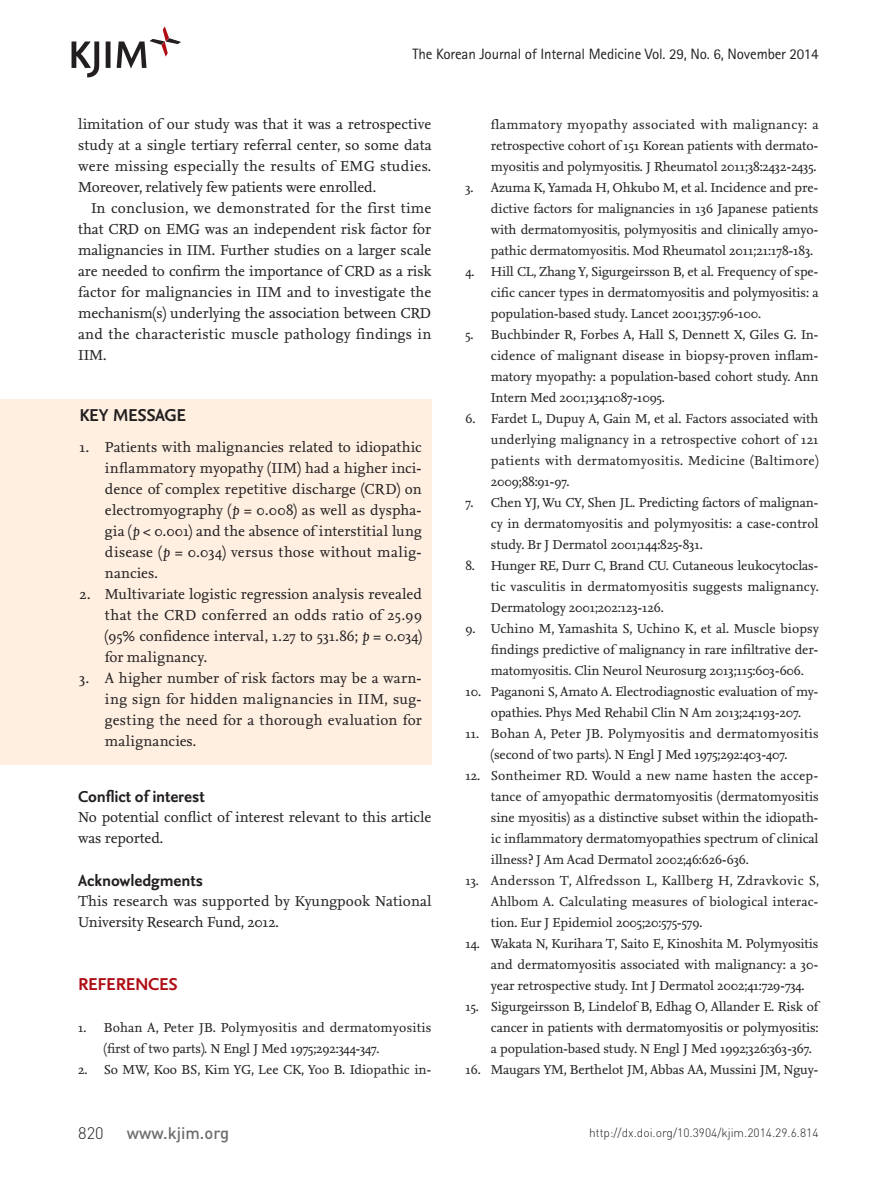
<style>
.page{position:relative;width:894px;height:1193px;background:#fff}
.page>*{position:absolute;margin:0;border:0;box-sizing:border-box;transform-origin:0 0}
.제목1{font:700 18px "Nexus Sans";letter-spacing:-.025em;color:#b00d15}
.키메세지제목{font:700 18px "Nexus Sans";letter-spacing:-.02em;color:#231f20}
.제목2{font:700 16.5px "Nexus Sans";letter-spacing:-.01em;color:#231f20}
.t1{font:500 16.5px "DIN Pro";color:#6c6d70}
.t2{font:300 16.5px "DIN Pro";color:#231f20}
.들였쓰기_본문{font:15px/21px "Nexus Serif";letter-spacing:.015em;color:#231f20;text-align:justify}
.제목밑본문{font:15px/21px "Nexus Serif";letter-spacing:-.005em;color:#231f20}
.t3{font:15px "Rotis Sans Serif Std";letter-spacing:-.01em;color:#231f20}
.t4{font:13.5px/21px "Nexus Serif";letter-spacing:-.01em;color:#231f20;text-align:justify}
.t5{font:13.5px/21px "Nexus Serif";letter-spacing:.015em;color:#231f20}
.t6{font:300 12px "DIN Pro";color:#231f20}
.s1{font-style:italic}
</style>
<div class="page">
<svg style="left:71px;top:26px;width:110px;height:51px"></svg>
<div style="left:0;top:399px;width:431px;height:365px;background:#feefe1"></div>
<p class="t3" style="left:412px;top:45px;width:407px">The Korean Journal of Internal Medicine Vol. 29, No. 6, November 2014</p>
<p class="들였쓰기_본문" style="left:78px;top:114px;width:355px">limitation of our study was that it was a retrospective study at a single tertiary referral center, so some data were missing especially the results of EMG studies.<br>Moreover, relatively few patients were enrolled.</p>
<p class="들였쓰기_본문" style="left:78px;top:198px;width:355px;text-indent:13px">In conclusion, we demonstrated for the first time that CRD on EMG was an independent risk factor for malignancies in IIM. Further studies on a larger scale are needed to confirm the importance of CRD as a risk factor for malignancies in IIM and to investigate the mechanism(s) underlying the association between CRD and the characteristic muscle pathology findings in IIM.</p>
<p class="키메세지제목" style="left:79px;top:403px;width:108px">KEY MESSAGE</p>
<p class="들였쓰기_본문" style="left:105px;top:436px;width:318px;text-indent:-26px">1. Patients with malignancies related to idiopathic inflammatory myopathy (IIM) had a higher inci&shy;dence of complex repetitive discharge (CRD) on electromyography (<span class="s1">p</span> = 0.008) as well as dyspha&shy;gia (<span class="s1">p</span> &lt; 0.001) and the absence of interstitial lung disease (<span class="s1">p</span> = 0.034) versus those without malig&shy;nancies.</p>
<p class="들였쓰기_본문" style="left:105px;top:583px;width:318px;text-indent:-26px">2. Multivariate logistic regression analysis revealed that the CRD conferred an odds ratio of 25.99 (95% confidence interval, 1.27 to 531.86; <span class="s1">p</span> = 0.034) for malignancy.</p>
<p class="들였쓰기_본문" style="left:105px;top:667px;width:318px;text-indent:-26px">3. A higher number of risk factors may be a warn&shy;ing sign for hidden malignancies in IIM, sug&shy;gesting the need for a thorough evaluation for malignancies.</p>
<p class="제목2" style="left:78px;top:786px;width:128px">Conflict of interest</p>
<p class="제목밑본문" style="left:78px;top:807px;width:354px">No potential conflict of interest relevant to this article was reported.</p>
<p class="제목2" style="left:78px;top:870px;width:126px">Acknowledgments</p>
<p class="제목밑본문" style="left:78px;top:891px;width:355px">This research was supported by Kyungpook National<br>University Research Fund, 2012.</p>
<p class="제목1" style="left:78px;top:973px;width:101px">REFERENCES</p>
<p class="t5" style="left:104px;top:1017px;width:329px;text-indent:-26px">1. Bohan A, Peter JB. Polymyositis and dermatomyositis (first of two parts). N Engl J Med 1975;292:344-347.</p>
<p class="t4" style="left:78px;top:1059px;width:354px">2. So MW, Koo BS, Kim YG, Lee CK, Yoo B. Idiopathic in-</p>
<p class="t4" style="left:491px;top:114px;width:329px">flammatory myopathy associated with malignancy: a retrospective cohort of 151 Korean patients with dermato&shy;myositis and polymyositis. J Rheumatol 2011;38:2432-2435.</p>
<p class="t4" style="left:491px;top:177px;width:329px;text-indent:-26px">3. Azuma K, Yamada H, Ohkubo M, et al. Incidence and pre&shy;dictive factors for malignancies in 136 Japanese patients with dermatomyositis, polymyositis and clinically amyo&shy;pathic dermatomyositis. Mod Rheumatol 2011;21:178-183.</p>
<p class="t4" style="left:491px;top:261px;width:329px;text-indent:-26px">4. Hill CL, Zhang Y, Sigurgeirsson B, et al. Frequency of spe&shy;cific cancer types in dermatomyositis and polymyositis: a population-based study. Lancet 2001;357:96-100.</p>
<p class="t4" style="left:491px;top:324px;width:329px;text-indent:-26px">5. Buchbinder R, Forbes A, Hall S, Dennett X, Giles G. In&shy;cidence of malignant disease in biopsy-proven inflam&shy;matory myopathy: a population-based cohort study. Ann Intern Med 2001;134:1087-1095.</p>
<p class="t4" style="left:491px;top:408px;width:329px;text-indent:-26px">6. Fardet L, Dupuy A, Gain M, et al. Factors associated with underlying malignancy in a retrospective cohort of 121 patients with dermatomyositis. Medicine (Baltimore)<br>2009;88:91-97.</p>
<p class="t4" style="left:491px;top:492px;width:329px;text-indent:-26px">7. Chen YJ, Wu CY, Shen JL. Predicting factors of malignan&shy;cy in dermatomyositis and polymyositis: a case-control study. Br J Dermatol 2001;144:825-831.</p>
<p class="t4" style="left:491px;top:555px;width:329px;text-indent:-26px">8. Hunger RE, Durr C, Brand CU. Cutaneous leukocytoclas&shy;tic vasculitis in dermatomyositis suggests malignancy.<br>Dermatology 2001;202:123-126.</p>
<p class="t4" style="left:491px;top:618px;width:329px;text-indent:-26px">9. Uchino M, Yamashita S, Uchino K, et al. Muscle biopsy findings predictive of malignancy in rare infiltrative der&shy;matomyositis. Clin Neurol Neurosurg 2013;115:603-606.</p>
<p class="t4" style="left:491px;top:681px;width:329px;text-indent:-26px">10. Paganoni S, Amato A. Electrodiagnostic evaluation of my&shy;opathies. Phys Med Rehabil Clin N Am 2013;24:193-207.</p>
<p class="t5" style="left:465px;top:723px;width:355px;text-align:center">11. Bohan A, Peter JB. Polymyositis and dermatomyositis (second of two parts). N Engl J Med 1975;292:403-407.</p>
<p class="t4" style="left:491px;top:765px;width:329px;text-indent:-26px">12. Sontheimer RD. Would a new name hasten the accep&shy;tance of amyopathic dermatomyositis (dermatomyositis sine myositis) as a distinctive subset within the idiopath&shy;ic inflammatory dermatomyopathies spectrum of clinical illness? J Am Acad Dermatol 2002;46:626-636.</p>
<p class="t4" style="left:491px;top:870px;width:329px;text-indent:-26px">13. Andersson T, Alfredsson L, Kallberg H, Zdravkovic S, Ahlbom A. Calculating measures of biological interac&shy;tion. Eur J Epidemiol 2005;20:575-579.</p>
<p class="t4" style="left:491px;top:933px;width:329px;text-indent:-26px">14. Wakata N, Kurihara T, Saito E, Kinoshita M. Polymyositis and dermatomyositis associated with malignancy: a 30- year retrospective study. Int J Dermatol 2002;41:729-734.</p>
<p class="t4" style="left:491px;top:996px;width:329px;text-indent:-26px">15. Sigurgeirsson B, Lindelof B, Edhag O, Allander E. Risk of cancer in patients with dermatomyositis or polymyositis: a population-based study. N Engl J Med 1992;326:363-367.</p>
<p class="t4" style="left:465px;top:1059px;width:354px">16. Maugars YM, Berthelot JM, Abbas AA, Mussini JM, Nguy-</p>
<p class="t2" style="left:78px;top:1122px;width:27px">820</p>
<p class="t1" style="left:127px;top:1122px;width:104px">www.kjim.org</p>
<p class="t6" style="left:589px;top:1125px;width:231px">http://dx.doi.org/10.3904/kjim.2014.29.6.814</p>
</div>
